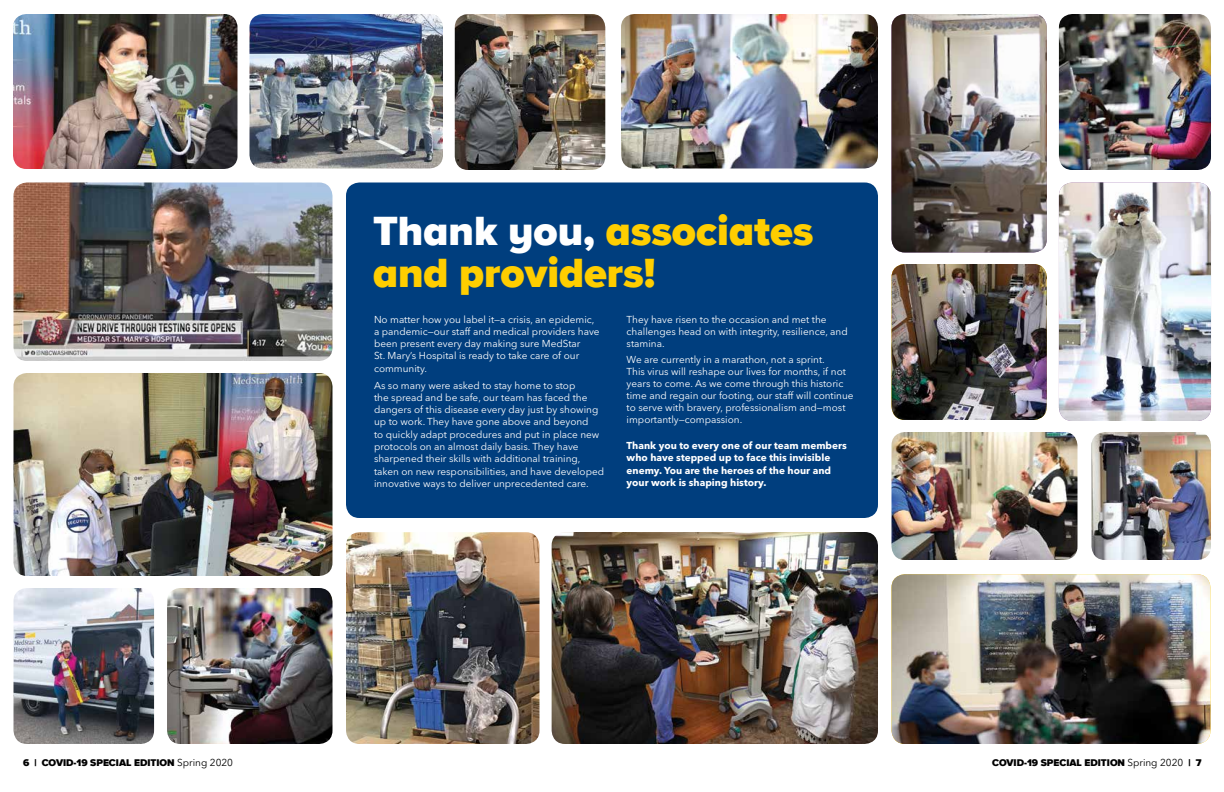
<style>
.page{position:relative;width:1224px;height:792px;background:#fff}
.page>*{position:absolute;margin:0;border:0;box-sizing:border-box;transform-origin:0 0}
.t1{font:900 42px/42px "Proxima Nova A";color:#ffce00}
.t2{font:10px/12.3px "Avenir Next LT Pro";color:#fff}
.t3{font:700 10px/12.4px "Avenir Next LT Pro";color:#fff}
.t4{font:900 10px "Proxima Nova A";color:#000}
.s1{color:#fff}
.s2{font-family:"Avenir Next LT Pro";font-weight:400}
</style>
<div class="page">
<div style="left:346px;top:182px;width:532px;height:336px;background:#003e7e;border-radius:14px"></div>
<img style="left:250px;top:14px;width:193px;height:154px">
<img style="left:14px;top:373px;width:318px;height:203px">
<img style="left:13px;top:14px;width:225px;height:155px">
<img style="left:621px;top:14px;width:257px;height:154px">
<img style="left:346px;top:532px;width:194px;height:212px">
<img style="left:892px;top:14px;width:155px;height:238px">
<img style="left:892px;top:264px;width:155px;height:156px">
<img style="left:1059px;top:14px;width:152px;height:156px">
<img style="left:892px;top:574px;width:318px;height:170px">
<img style="left:14px;top:182px;width:318px;height:179px">
<img style="left:167px;top:588px;width:165px;height:156px">
<img style="left:892px;top:432px;width:186px;height:128px">
<img style="left:1092px;top:432px;width:119px;height:128px">
<img style="left:14px;top:588px;width:140px;height:156px">
<img style="left:1059px;top:182px;width:152px;height:239px">
<img style="left:552px;top:532px;width:326px;height:212px">
<img style="left:455px;top:14px;width:150px;height:156px">
<h1 class="t1" style="left:373px;top:210px;width:442px"><span class="s1">Thank you,</span> associates and providers!</h1>
<p class="t2" style="left:374px;top:313px;width:227px">No matter how you label it—a crisis, an epidemic, a pandemic—our staff and medical providers have been present every day making sure MedStar<br>St. Mary’s Hospital is ready to take care of our community.</p>
<p class="t2" style="left:374px;top:379px;width:232px">As so many were asked to stay home to stop<br>the spread and be safe, our team has faced the dangers of this disease every day just by showing up to work. They have gone above and beyond<br>to quickly adapt procedures and put in place new protocols on an almost daily basis. They have sharpened their skills with additional training, taken on new responsibilities, and have developed innovative ways to deliver unprecedented care.</p>
<p class="t2" style="left:627px;top:313px;width:223px;line-height:12px">They have risen to the occasion and met the challenges head on with integrity, resilience, and stamina.</p>
<p class="t2" style="left:627px;top:354px;width:228px;line-height:12px">We are currently in a marathon, not a sprint.<br>This virus will reshape our lives for months, if not years to come. As we come through this historic time and regain our footing, our staff will continue to serve with bravery, professionalism and—most importantly—compassion.</p>
<p class="t3" style="left:627px;top:439px;width:222px">Thank you to every one of our team members who have stepped up to face this invisible enemy. You are the heroes of the hour and your work is shaping history.</p>
<p class="t4" style="left:23px;top:755px;width:212px">6 | COVID-19 SPECIAL EDITION <span class="s2">Spring 2020</span></p>
<p class="t4" style="left:992px;top:755px;width:211px">COVID-19 SPECIAL EDITION <span class="s2">Spring 2020</span> | 7</p>
</div>
